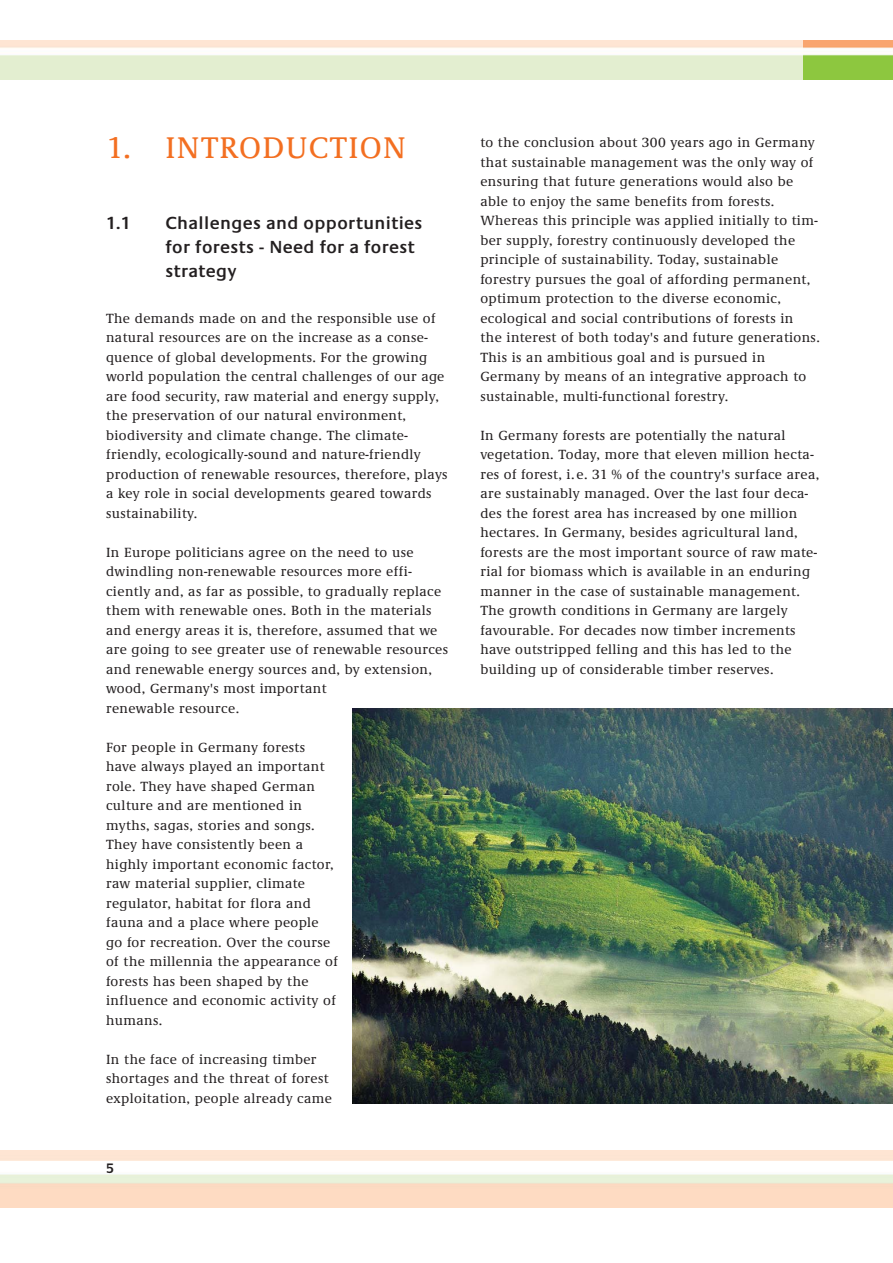
<style>
.page{position:relative;width:893px;height:1263px;background:#fff}
.page>*{position:absolute;margin:0;border:0;box-sizing:border-box;transform-origin:0 0}
.t1{font:500 30.9px "Demos EF";letter-spacing:.04em;color:#f36f21}
.t2{font:600 18.15px/23.7px "Praxis EF";letter-spacing:.025em;color:#231f20}
.t3{font:600 14.25px "Praxis EF";color:#231f20}
.t4{font:500 13.8px/19.5px "Demos EF";letter-spacing:.03em;color:#231f20}
</style>
<div class="page">
<img style="left:803px;top:40px;width:89px;height:40px">
<img style="left:353px;top:708px;width:539px;height:395px">
<h1 class="t1" style="left:106px;top:136px;width:301px">1. INTRODUCTION</h1>
<h2 class="t2" style="left:106px;top:213px;width:27px">1.1</h2>
<h2 class="t2" style="left:166px;top:213px;width:258px">Challenges and opportunities for forests - Need for a forest strategy</h2>
<p class="t4" style="left:106px;top:310px;width:343px">The demands made on and the responsible use of natural resources are on the increase as a conse&shy;quence of global developments. For the growing world population the central challenges of our age are food security, raw material and energy supply, the preservation of our natural environment, biodiversity and climate change. The climate&shy;friendly, ecologically-sound and nature-friendly production of renewable resources, therefore, plays a key role in social developments geared towards sustainability.</p>
<p class="t4" style="left:106px;top:544px;width:344px">In Europe politicians agree on the need to use dwindling non-renewable resources more effi&shy;ciently and, as far as possible, to gradually replace them with renewable ones. Both in the materials and energy areas it is, therefore, assumed that we are going to see greater use of renewable resources and renewable energy sources and, by extension, wood, Germany's most important<br>renewable resource.</p>
<p class="t4" style="left:106px;top:739px;width:233px">For people in Germany forests have always played an important role. They have shaped German culture and are mentioned in myths, sagas, stories and songs.<br>They have consistently been a highly important economic factor, raw material supplier, climate regulator, habitat for flora and fauna and a place where people go for recreation. Over the course of the millennia the appearance of forests has been shaped by the influence and economic activity of humans.</p>
<p class="t4" style="left:106px;top:1051px;width:227px">In the face of increasing timber shortages and the threat of forest exploitation, people already came</p>
<p class="t3" style="left:106px;top:1163px;width:10px">5</p>
<p class="t4" style="left:480px;top:134px;width:341px">to the conclusion about 300 years ago in Germany that sustainable management was the only way of ensuring that future generations would also be able to enjoy the same benefits from forests.<br>Whereas this principle was applied initially to tim&shy;ber supply, forestry continuously developed the principle of sustainability. Today, sustainable forestry pursues the goal of affording permanent, optimum protection to the diverse economic, ecological and social contributions of forests in<br>the interest of both today's and future generations.<br>This is an ambitious goal and is pursued in Germany by means of an integrative approach to sustainable, multi-functional forestry.</p>
<p class="t4" style="left:480px;top:427px;width:340px">In Germany forests are potentially the natural vegetation. Today, more that eleven million hecta&shy;res of forest, i.e. 31 % of the country's surface area, are sustainably managed. Over the last four deca&shy;des the forest area has increased by one million hectares. In Germany, besides agricultural land, forests are the most important source of raw mate&shy;rial for biomass which is available in an enduring manner in the case of sustainable management.<br>The growth conditions in Germany are largely favourable. For decades now timber increments have outstripped felling and this has led to the building up of considerable timber reserves.</p>
</div>
